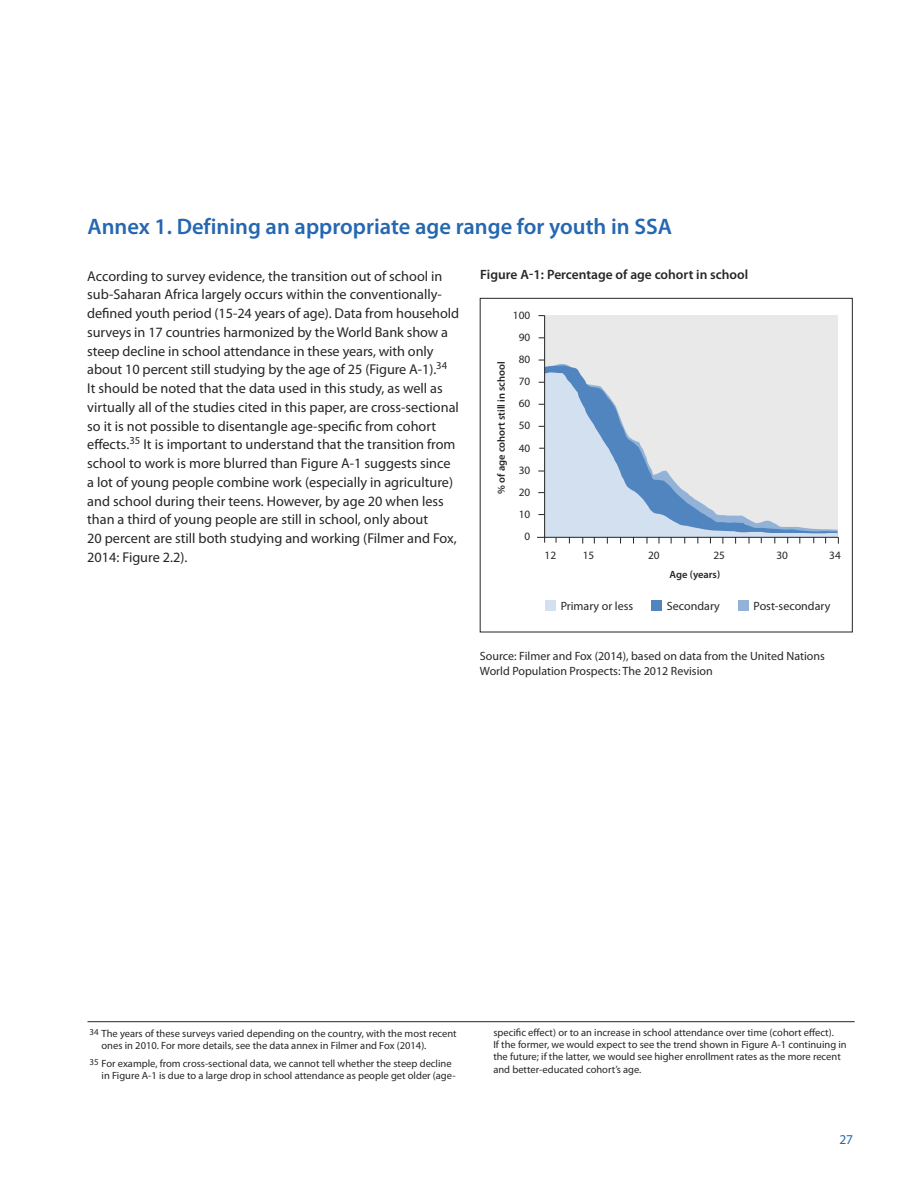
<style>
.page{position:relative;width:918px;height:1188px;background:#fff}
.page>*{position:absolute;margin:0;border:0;box-sizing:border-box;transform-origin:0 0}
.t1{font:22.5px "Myriad Pro Semibold 2";color:#2567b0}
.t2{font:14.25px/18.8px "Myriad Pro Regular 3";color:#272627}
.t3{font:13.5px "Myriad Pro Semibold 2";color:#272627}
.t4{font:13.5px "Myriad";color:#2567b0}
.t5{font:12px/14.2px "Myriad Pro Regular 3";color:#272627}
.t6{font:11.25px/22.2px "Myriad Pro Regular 3";color:#272627;text-align:right}
.t7{font:10.5px/12.5px "Myriad Pro Regular 3";color:#272627}
.t8{font:10.5px "Myriad Pro Semibold 2";color:#272627}
</style>
<div class="page">
<div style="left:544px;top:315px;width:294px;height:222px;background:#e9e9e9"></div>
<div style="left:480px;top:298px;width:373px;height:334px;border:1px solid #272627"></div>
<svg style="left:545px;top:365px;width:34px;height:7px"></svg>
<svg style="left:545px;top:372px;width:292px;height:165px"></svg>
<hr style="left:544px;top:316px;width:1px;height:227px;background:#272627">
<hr style="left:537px;top:537px;width:302px;height:1px;background:#272627">
<div style="left:545px;top:600px;width:11px;height:11px;background:#d3e0ef"></div>
<div style="left:651px;top:600px;width:11px;height:11px;background:#5185c0"></div>
<div style="left:738px;top:600px;width:11px;height:11px;background:#92b3d7"></div>
<hr style="left:87px;top:1021px;width:768px;height:1px;background:#272627">
<h1 class="t1" style="left:88px;top:218px;width:586px">Annex 1. Defining an appropriate age range for youth in SSA</h1>
<p class="t3" style="left:480px;top:270px;width:270px">Figure A-1: Percentage of age cohort in school</p>
<p class="t2" style="left:87px;top:268px;width:373px">According to survey evidence, the transition out of school in sub-Saharan Africa largely occurs within the conventionally&shy;defined youth period (15-24 years of age). Data from household surveys in 17 countries harmonized by the World Bank show a steep decline in school attendance in these years, with only about 10 percent still studying by the age of 25 (Figure A-1).<sup>34<br></sup>It should be noted that the data used in this study, as well as virtually all of the studies cited in this paper, are cross-sectional so it is not possible to disentangle age-specific from cohort effects.<sup>35</sup> It is important to understand that the transition from school to work is more blurred than Figure A-1 suggests since a lot of young people combine work (especially in agriculture) and school during their teens. However, by age 20 when less than a third of young people are still in school, only about<br>20 percent are still both studying and working (Filmer and Fox, 2014: Figure 2.2).</p>
<p class="t6" style="left:513px;top:305px;width:19px">100<br>90<br>80<br>70<br>60<br>50<br>40<br>30<br>20<br>10<br>0</p>
<p class="t8" style="left:497px;top:494px;width:134px;rotate:-90deg">% of age cohort still in school</p>
<p class="t6" style="left:545px;top:545px;width:13px">12</p>
<p class="t6" style="left:583px;top:545px;width:13px">15</p>
<p class="t6" style="left:648px;top:545px;width:13px">20</p>
<p class="t6" style="left:713px;top:545px;width:13px">25</p>
<p class="t6" style="left:776px;top:545px;width:13px">30</p>
<p class="t6" style="left:829px;top:545px;width:13px">34</p>
<p class="t8" style="left:669px;top:571px;width:52px">Age (years)</p>
<p class="t5" style="left:561px;top:599px;width:74px">Primary or less</p>
<p class="t5" style="left:667px;top:599px;width:54px">Secondary</p>
<p class="t5" style="left:754px;top:599px;width:78px">Post-secondary</p>
<p class="t5" style="left:480px;top:650px;width:346px">Source: Filmer and Fox (2014), based on data from the United Nations<br>World Population Prospects: The 2012 Revision</p>
<p class="t7" style="left:102px;top:1028px;width:357px;text-indent:-12px"><sup>34</sup> The years of these surveys varied depending on the country, with the most recent ones in 2010. For more details, see the data annex in Filmer and Fox (2014).</p>
<p class="t7" style="left:102px;top:1058px;width:356px;text-indent:-12px"><sup>35</sup> For example, from cross-sectional data, we cannot tell whether the steep decline in Figure A-1 is due to a large drop in school attendance as people get older (age-</p>
<p class="t7" style="left:493px;top:1027px;width:355px">specific effect) or to an increase in school attendance over time (cohort effect).<br>If the former, we would expect to see the trend shown in Figure A-1 continuing in the future; if the latter, we would see higher enrollment rates as the more recent and better-educated cohort’s age.</p>
<p class="t4" style="left:839px;top:1134px;width:15px">27</p>
</div>
